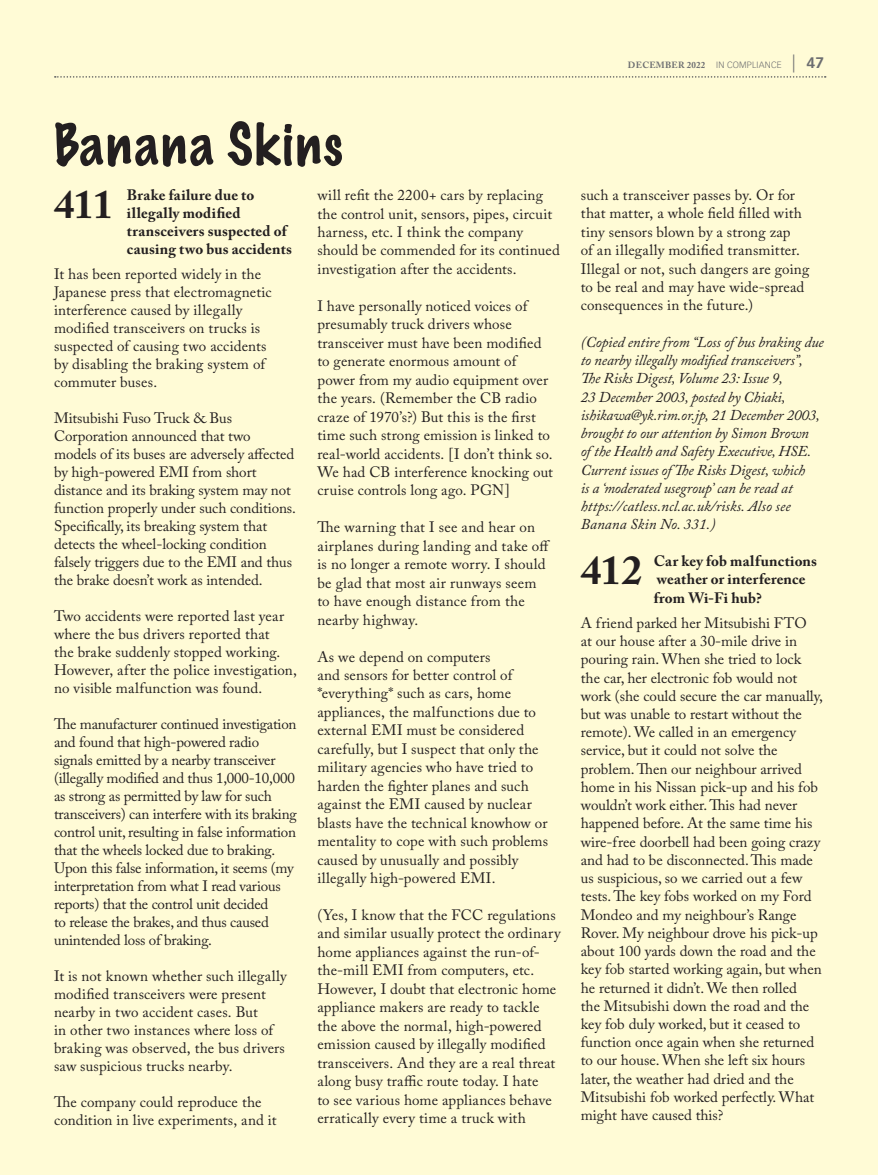
<style>
.page{position:relative;width:878px;height:1175px;background:#fff}
.page>*{position:absolute;margin:0;border:0;box-sizing:border-box;transform-origin:0 0}
.t1{font:100 52.5px "Marker Felt";letter-spacing:.04em;color:#231f20}
.Banana_Skins_header{font:700 40.8px "Adobe Caslon Pro";color:#231f20}
.Banana_Skins_header-2{font:700 40.35px "Adobe Caslon Pro";color:#231f20}
.Feature_Body_Text{font:15px/18px "Adobe Caslon Pro";color:#231f20}
.Feature_Body_Text-2{font:italic 15px/18.1px "Adobe Caslon Pro";letter-spacing:-.01em;color:#231f20}
.Feature_Body_Text-3{font:15px/18.5px "Adobe Caslon Pro";letter-spacing:.02em;color:#231f20}
.Banana_Skins_header-3{font:700 15px/18px "Adobe Caslon Pro";letter-spacing:.015em;color:#231f20}
.t2{font:700 9px "Adobe Caslon Pro";letter-spacing:.025em;color:#6c6d70}
.s1{font-family:"Vectora LT Std";font-weight:300}
.s2{font-family:"Vectora LT Std";font-weight:300;font-size:18px}
.s3{font-family:"Vectora LT Std";font-size:15px}
</style>
<div class="page">
<div style="left:0;top:0;width:878px;height:1174px;background:#fffbd6"></div>
<svg style="left:55px;top:76px;width:770px;height:2px"></svg>
<p class="t1" style="left:54px;top:103px;width:290px">Banana Skins</p>
<p class="Banana_Skins_header-2" style="left:54px;top:180px;width:60px">411</p>
<p class="Banana_Skins_header-3" style="left:127px;top:186px;width:166px">Brake failure due to illegally modified transceivers suspected of causing two bus accidents</p>
<p class="Feature_Body_Text" style="left:54px;top:265px;width:219px">It has been reported widely in the<br>Japanese press that electromagnetic interference caused by illegally modified transceivers on trucks is suspected of causing two accidents by disabling the braking system of commuter buses.</p>
<p class="Feature_Body_Text" style="left:54px;top:409px;width:243px">Mitsubishi Fuso Truck &amp; Bus Corporation announced that two models of its buses are adversely affected by high-powered EMI from short distance and its braking system may not function properly under such conditions.<br>Specifically, its breaking system that detects the wheel-locking condition falsely triggers due to the EMI and thus the brake doesn’t work as intended.</p>
<p class="Feature_Body_Text" style="left:54px;top:607px;width:244px">Two accidents were reported last year where the bus drivers reported that<br>the brake suddenly stopped working.<br>However, after the police investigation, no visible malfunction was found.</p>
<p class="Feature_Body_Text" style="left:54px;top:715px;width:244px">The manufacturer continued investigation and found that high-powered radio signals emitted by a nearby transceiver (illegally modified and thus 1,000-10,000 as strong as permitted by law for such transceivers) can interfere with its braking control unit, resulting in false information that the wheels locked due to braking.<br>Upon this false information, it seems (my interpretation from what I read various reports) that the control unit decided<br>to release the brakes, and thus caused unintended loss of braking.</p>
<p class="Feature_Body_Text" style="left:54px;top:967px;width:234px">It is not known whether such illegally modified transceivers were present nearby in two accident cases. But<br>in other two instances where loss of braking was observed, the bus drivers saw suspicious trucks nearby.</p>
<p class="Feature_Body_Text" style="left:54px;top:1093px;width:224px">The company could reproduce the condition in live experiments, and it</p>
<p class="Feature_Body_Text" style="left:317px;top:186px;width:244px;line-height:18.5px">will refit the 2200+ cars by replacing the control unit, sensors, pipes, circuit harness, etc. I think the company should be commended for its continued investigation after the accidents.</p>
<p class="Feature_Body_Text" style="left:317px;top:296px;width:237px;line-height:18.5px">I have personally noticed voices of presumably truck drivers whose transceiver must have been modified to generate enormous amount of power from my audio equipment over the years. (Remember the CB radio craze of 1970’s?) But this is the first time such strong emission is linked to real-world accidents. [I don’t think so.<br>We had CB interference knocking out cruise controls long ago. PGN]</p>
<p class="Feature_Body_Text-3" style="left:317px;top:518px;width:234px">The warning that I see and hear on airplanes during landing and take off is no longer a remote worry. I should be glad that most air runways seem to have enough distance from the nearby highway.</p>
<p class="Feature_Body_Text" style="left:317px;top:647px;width:232px;line-height:18.5px">As we depend on computers<br>and sensors for better control of *everything* such as cars, home appliances, the malfunctions due to external EMI must be considered carefully, but I suspect that only the military agencies who have tried to harden the fighter planes and such against the EMI caused by nuclear blasts have the technical knowhow or mentality to cope with such problems caused by unusually and possibly illegally high-powered EMI.</p>
<p class="Feature_Body_Text" style="left:317px;top:905px;width:244px;line-height:18.5px">(Yes, I know that the FCC regulations and similar usually protect the ordinary home appliances against the run-of&shy;the-mill EMI from computers, etc.<br>However, I doubt that electronic home appliance makers are ready to tackle the above the normal, high-powered emission caused by illegally modified transceivers. And they are a real threat along busy traffic route today. I hate<br>to see various home appliances behave erratically every time a truck with</p>
<p class="t2" style="left:628px;top:60px;width:198px">DECEMBER 2022 <span class="s1">IN COMPLIANCE</span> <span class="s2">|</span> <span class="s3">47</span></p>
<p class="Feature_Body_Text" style="left:580px;top:186px;width:230px">such a transceiver passes by. Or for that matter, a whole field filled with tiny sensors blown by a strong zap<br>of an illegally modified transmitter.<br>Illegal or not, such dangers are going to be real and may have wide-spread consequences in the future.)</p>
<p class="Feature_Body_Text-2" style="left:580px;top:333px;width:244px">(Copied entire from “Loss of bus braking due to nearby illegally modified transceivers”, The Risks Digest, Volume 23: Issue 9,<br>23 December 2003, posted by Chiaki, ishikawa@yk.rim.or.jp, 21 December 2003, brought to our attention by Simon Brown<br>of the Health and Safety Executive, HSE.<br>Current issues of The Risks Digest, which<br>is a ‘moderated usegroup’ can be read at https://catless.ncl.ac.uk/risks. Also see Banana Skin No. 331.)</p>
<p class="Banana_Skins_header" style="left:581px;top:546px;width:63px">412</p>
<p class="Banana_Skins_header-3" style="left:653px;top:552px;width:165px">Car key fob malfunctions weather or interference from Wi-Fi hub?</p>
<p class="Feature_Body_Text" style="left:580px;top:613px;width:244px">A friend parked her Mitsubishi FTO<br>at our house after a 30-mile drive in pouring rain. When she tried to lock the car, her electronic fob would not work (she could secure the car manually, but was unable to restart without the remote). We called in an emergency service, but it could not solve the problem. Then our neighbour arrived home in his Nissan pick-up and his fob wouldn’t work either. This had never happened before. At the same time his wire-free doorbell had been going crazy and had to be disconnected. This made us suspicious, so we carried out a few tests. The key fobs worked on my Ford Mondeo and my neighbour’s Range Rover. My neighbour drove his pick-up about 100 yards down the road and the key fob started working again, but when he returned it didn’t. We then rolled<br>the Mitsubishi down the road and the key fob duly worked, but it ceased to function once again when she returned to our house. When she left six hours later, the weather had dried and the Mitsubishi fob worked perfectly. What might have caused this?</p>
</div>
